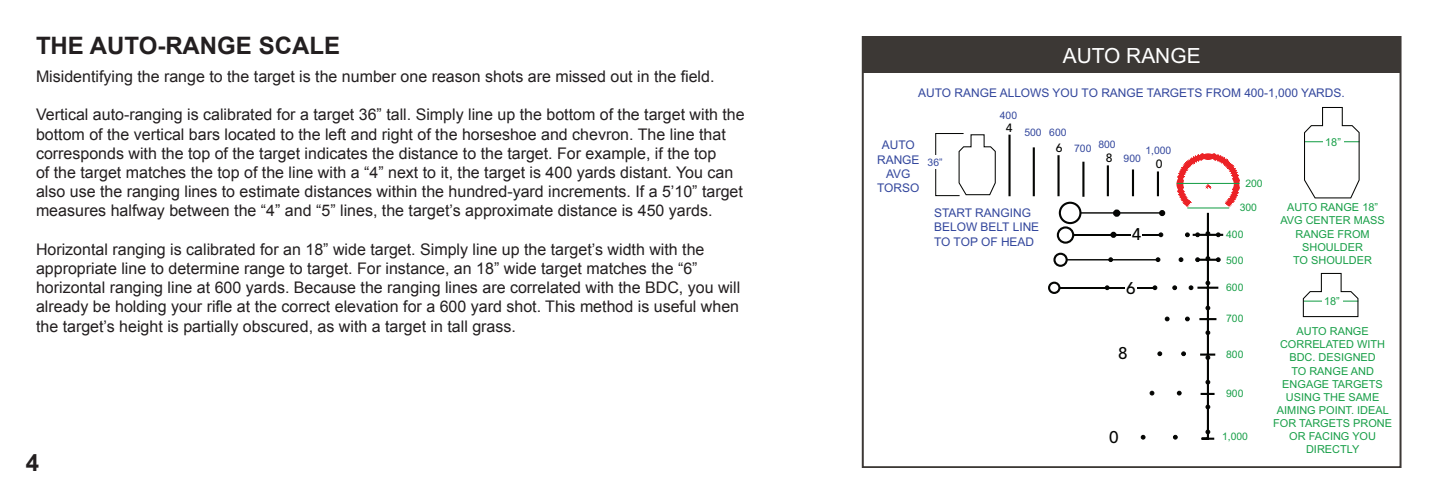
<style>
.page{position:relative;width:1440px;height:504px;background:#fff}
.page>*{position:absolute;margin:0;border:0;box-sizing:border-box;transform-origin:0 0}
.Arial_Regular_Body_S{font:700 24px "Arial";color:#231f20}
.t1{font:21px "Arial";color:#fff}
.t2{font:500 16.8px "Avenir";color:#040503}
.Arial_Regular_Body_S-2{font:16px/19.2px "Arial";color:#231f20}
.t3{font:12px/14.4px "Arial";color:#33479d}
.t4{font:500 12px "Avenir";color:#040503}
.t5{font:11px/13.2px "Arial";color:#189f48;text-align:center}
.t6{font:10.4px "Arial";color:#189f48}
.t7{font:10.4px "Arial";color:#33479d}
</style>
<div class="page">
<div style="left:863px;top:37px;width:537px;height:35px;background:#3c3835"></div>
<svg style="left:1109px;top:258px;width:4px;height:4px"></svg>
<div style="left:1110px;top:232px;width:7px;height:6px;border:2px solid #040503;border-radius:50%"></div>
<div style="left:1113px;top:210px;width:7px;height:7px;border:4px solid #040503;border-radius:50%"></div>
<svg style="left:1048px;top:201px;width:35px;height:93px"></svg>
<hr style="left:1080px;top:212px;width:83px;height:2px;background:#040503">
<hr style="left:1067px;top:259px;width:91px;height:1px;background:#040503">
<hr style="left:1073px;top:234px;width:57px;height:2px;background:#040503">
<hr style="left:1059px;top:287px;width:66px;height:2px;background:#040503">
<svg style="left:1137px;top:153px;width:103px;height:287px"></svg>
<hr style="left:1008px;top:135px;width:3px;height:61px;background:#040503">
<hr style="left:1033px;top:147px;width:2px;height:49px;background:#040503">
<hr style="left:1057px;top:155px;width:3px;height:41px;background:#040503">
<hr style="left:1082px;top:162px;width:2px;height:35px;background:#040503">
<hr style="left:1107px;top:165px;width:2px;height:31px;background:#040503">
<hr style="left:1132px;top:169px;width:2px;height:27px;background:#040503">
<hr style="left:1157px;top:171px;width:2px;height:25px;background:#040503">
<svg style="left:935px;top:133px;width:61px;height:64px"></svg>
<div style="left:926px;top:155px;width:24px;height:13px;background:#fff"></div>
<hr style="left:1177px;top:183px;width:63px;height:1px;background:#189f48">
<hr style="left:1187px;top:207px;width:42px;height:2px;background:#189f48">
<svg style="left:1304px;top:107px;width:56px;height:92px"></svg>
<div style="left:1324px;top:135px;width:20px;height:14px;background:#fff"></div>
<svg style="left:1302px;top:272px;width:57px;height:46px"></svg>
<div style="left:1322px;top:294px;width:20px;height:14px;background:#fff"></div>
<p class="Arial_Regular_Body_S" style="left:36px;top:29px;width:306px">THE AUTO-RANGE SCALE</p>
<p class="Arial_Regular_Body_S-2" style="left:36px;top:67px;width:680px">Misidentifying the range to the target is the number one reason shots are missed out in the field.</p>
<p class="Arial_Regular_Body_S-2" style="left:36px;top:105px;width:710px">Vertical auto-ranging is calibrated for a target 36” tall. Simply line up the bottom of the target with the bottom of the vertical bars located to the left and right of the horseshoe and chevron. The line that corresponds with the top of the target indicates the distance to the target. For example, if the top<br>of the target matches the top of the line with a “4” next to it, the target is 400 yards distant. You can also use the ranging lines to estimate distances within the hundred-yard increments. If a 5’10” target measures halfway between the “4” and “5” lines, the target’s approximate distance is 450 yards.</p>
<p class="Arial_Regular_Body_S-2" style="left:36px;top:240px;width:706px">Horizontal ranging is calibrated for an 18” wide target. Simply line up the target’s width with the appropriate line to determine range to target. For instance, an 18” wide target matches the “6” horizontal ranging line at 600 yards. Because the ranging lines are correlated with the BDC, you will already be holding your rifle at the correct elevation for a 600 yard shot. This method is useful when the target’s height is partially obscured, as with a target in tall grass.</p>
<h1 class="Arial_Regular_Body_S" style="left:26px;top:447px;width:15px">4</h1>
<p class="t1" style="left:1063px;top:42px;width:139px">AUTO RANGE</p>
<p class="t3" style="left:918px;top:85px;width:428px">AUTO RANGE ALLOWS YOU TO RANGE TARGETS FROM 400-1,000 YARDS.</p>
<p class="t4" style="left:1006px;top:117px;width:8px">4</p>
<p class="t4" style="left:1056px;top:137px;width:8px">6</p>
<p class="t4" style="left:1106px;top:147px;width:8px">8</p>
<p class="t4" style="left:1156px;top:154px;width:8px">0</p>
<p class="t7" style="left:1000px;top:108px;width:19px">400</p>
<p class="t7" style="left:1024px;top:126px;width:44px">500 600</p>
<p class="t5" style="left:1325px;top:135px;width:17px">18”</p>
<p class="t3" style="left:877px;top:138px;width:44px;text-align:center">AUTO<br>RANGE<br>AVG<br>TORSO</p>
<p class="t7" style="left:1074px;top:140px;width:43px">700 800</p>
<p class="t7" style="left:1145px;top:144px;width:27px">1,000</p>
<p class="t7" style="left:1124px;top:152px;width:19px">900</p>
<p class="t7" style="left:928px;top:155px;width:16px">36”</p>
<p class="t6" style="left:1245px;top:177px;width:19px">200</p>
<p class="t6" style="left:1240px;top:201px;width:19px">300</p>
<p class="t6" style="left:1226px;top:227px;width:19px">400</p>
<p class="t6" style="left:1226px;top:254px;width:19px">500</p>
<p class="t6" style="left:1226px;top:280px;width:19px">600</p>
<p class="t6" style="left:1226px;top:311px;width:19px">700</p>
<p class="t6" style="left:1226px;top:347px;width:19px">800</p>
<p class="t6" style="left:1226px;top:386px;width:19px">900</p>
<p class="t6" style="left:1222px;top:429px;width:27px">1,000</p>
<p class="t5" style="left:1280px;top:201px;width:106px">AUTO RANGE 18”<br>AVG CENTER MASS<br>RANGE FROM<br>SHOULDER<br>TO SHOULDER</p>
<p class="t3" style="left:934px;top:206px;width:107px">START RANGING<br>BELOW BELT LINE<br>TO TOP OF HEAD</p>
<p class="t2" style="left:1132px;top:220px;width:11px">4</p>
<p class="t2" style="left:1126px;top:273px;width:11px">6</p>
<p class="t5" style="left:1324px;top:295px;width:17px">18”</p>
<p class="t5" style="left:1273px;top:325px;width:120px">AUTO RANGE<br>CORRELATED WITH<br>BDC. DESIGNED<br>TO RANGE AND<br>ENGAGE TARGETS<br>USING THE SAME<br>AIMING POINT. IDEAL<br>FOR TARGETS PRONE<br>OR FACING YOU<br>DIRECTLY</p>
<p class="t2" style="left:1118px;top:339px;width:11px">8</p>
<p class="t2" style="left:1109px;top:422px;width:11px">0</p>
</div>
